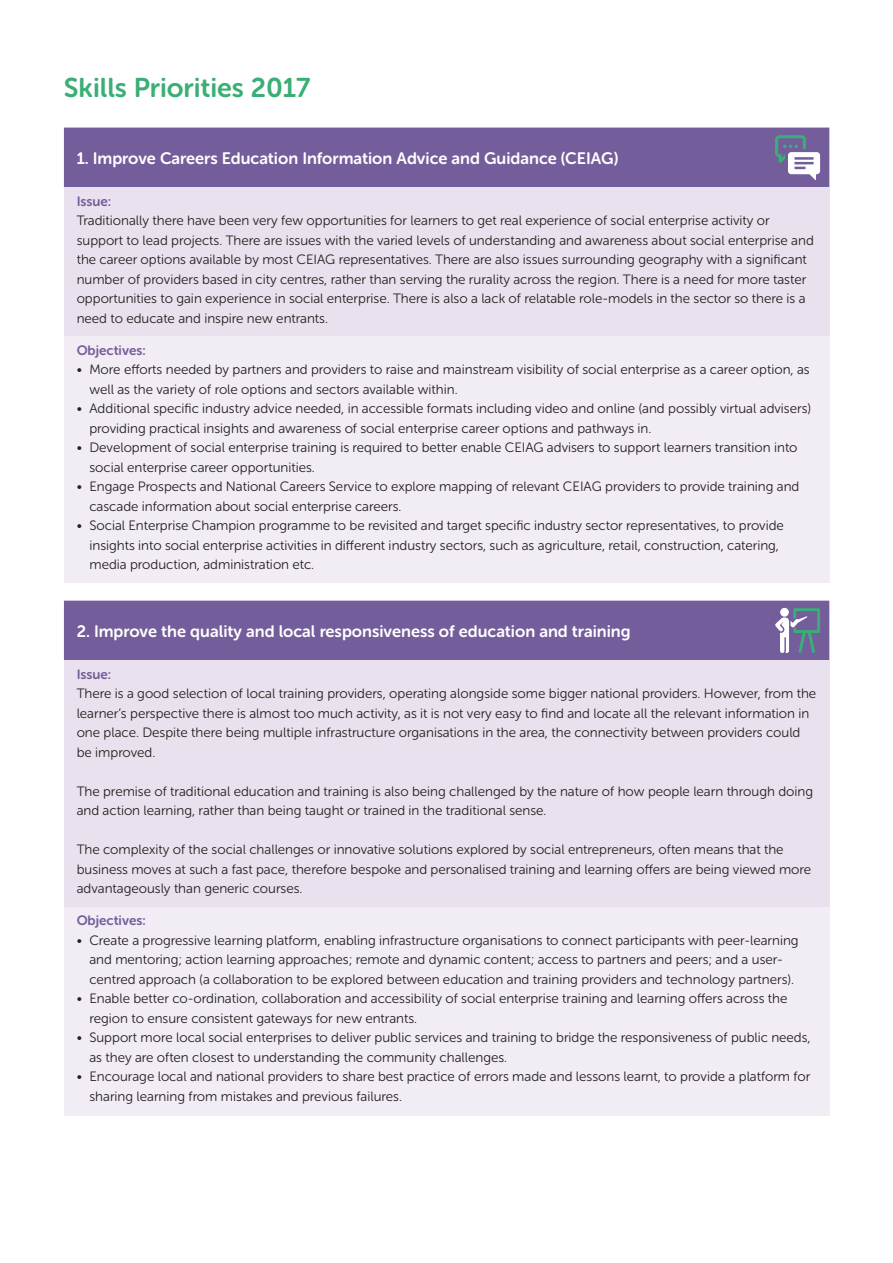
<style>
.page{position:relative;width:893px;height:1263px;background:#fff}
.page>*{position:absolute;margin:0;border:0;box-sizing:border-box;transform-origin:0 0}
.t1{font:27px "Museo Sans Rounded 700";color:#39af75}
.t2{font:16.5px "Museo Sans Rounded 700";color:#fff}
.t3{font:13.5px/19.5px "Museo Sans Rounded 300";color:#241f1f}
.t4{font:13.5px "Museo Sans Rounded 700";color:#745d9b}
</style>
<div class="page">
<div style="left:64px;top:128px;width:765px;height:59px;background:#745d9b"></div>
<div style="left:64px;top:187px;width:765px;height:149px;background:#e9e2ee"></div>
<div style="left:64px;top:336px;width:765px;height:247px;background:#f2ecf4"></div>
<svg style="left:775px;top:135px;width:45px;height:45px"></svg>
<div style="left:64px;top:601px;width:765px;height:59px;background:#745d9b"></div>
<div style="left:64px;top:660px;width:765px;height:247px;background:#e9e2ee"></div>
<div style="left:64px;top:907px;width:765px;height:208px;background:#f2ecf4"></div>
<svg style="left:775px;top:608px;width:45px;height:45px"></svg>
<h1 class="t1" style="left:64px;top:72px;width:248px">Skills Priorities 2017</h1>
<p class="t2" style="left:77px;top:149px;width:543px">1. Improve Careers Education Information Advice and Guidance (CEIAG)</p>
<p class="t4" style="left:77px;top:194px;width:36px">Issue:</p>
<p class="t3" style="left:77px;top:211px;width:739px">Traditionally there have been very few opportunities for learners to get real experience of social enterprise activity or support to lead projects. There are issues with the varied levels of understanding and awareness about social enterprise and the career options available by most CEIAG representatives. There are also issues surrounding geography with a significant number of providers based in city centres, rather than serving the rurality across the region. There is a need for more taster opportunities to gain experience in social enterprise. There is also a lack of relatable role-models in the sector so there is a need to educate and inspire new entrants.</p>
<p class="t4" style="left:77px;top:342px;width:71px">Objectives:</p>
<p class="t3" style="left:89px;top:360px;width:722px;text-indent:-13px">• More efforts needed by partners and providers to raise and mainstream visibility of social enterprise as a career option, as well as the variety of role options and sectors available within.</p>
<p class="t3" style="left:89px;top:399px;width:723px;text-indent:-13px">• Additional specific industry advice needed, in accessible formats including video and online (and possibly virtual advisers) providing practical insights and awareness of social enterprise career options and pathways in.</p>
<p class="t3" style="left:89px;top:438px;width:710px;text-indent:-13px">• Development of social enterprise training is required to better enable CEIAG advisers to support learners transition into social enterprise career opportunities.</p>
<p class="t3" style="left:89px;top:477px;width:711px;text-indent:-13px">• Engage Prospects and National Careers Service to explore mapping of relevant CEIAG providers to provide training and cascade information about social enterprise careers.</p>
<p class="t3" style="left:89px;top:516px;width:696px;text-indent:-13px">• Social Enterprise Champion programme to be revisited and target specific industry sector representatives, to provide insights into social enterprise activities in different industry sectors, such as agriculture, retail, construction, catering, media production, administration etc.</p>
<p class="t2" style="left:77px;top:622px;width:555px">2. Improve the quality and local responsiveness of education and training</p>
<p class="t4" style="left:77px;top:667px;width:36px">Issue:</p>
<p class="t3" style="left:77px;top:684px;width:741px">There is a good selection of local training providers, operating alongside some bigger national providers. However, from the learner’s perspective there is almost too much activity, as it is not very easy to find and locate all the relevant information in one place. Despite there being multiple infrastructure organisations in the area, the connectivity between providers could be improved.</p>
<p class="t3" style="left:77px;top:781px;width:738px">The premise of traditional education and training is also being challenged by the nature of how people learn through doing and action learning, rather than being taught or trained in the traditional sense.</p>
<p class="t3" style="left:77px;top:840px;width:736px">The complexity of the social challenges or innovative solutions explored by social entrepreneurs, often means that the business moves at such a fast pace, therefore bespoke and personalised training and learning offers are being viewed more advantageously than generic courses.</p>
<p class="t4" style="left:77px;top:913px;width:71px">Objectives:</p>
<p class="t3" style="left:77px;top:931px;width:723px;text-align:center">• Create a progressive learning platform, enabling infrastructure organisations to connect participants with peer-learning and mentoring; action learning approaches; remote and dynamic content; access to partners and peers; and a user&shy;centred approach (a collaboration to be explored between education and training providers and technology partners).</p>
<p class="t3" style="left:89px;top:989px;width:699px;text-indent:-13px">• Enable better co-ordination, collaboration and accessibility of social enterprise training and learning offers across the region to ensure consistent gateways for new entrants.</p>
<p class="t3" style="left:89px;top:1028px;width:723px;text-indent:-13px">• Support more local social enterprises to deliver public services and training to bridge the responsiveness of public needs, as they are often closest to understanding the community challenges.</p>
<p class="t3" style="left:89px;top:1067px;width:722px;text-indent:-13px">• Encourage local and national providers to share best practice of errors made and lessons learnt, to provide a platform for sharing learning from mistakes and previous failures.</p>
</div>
